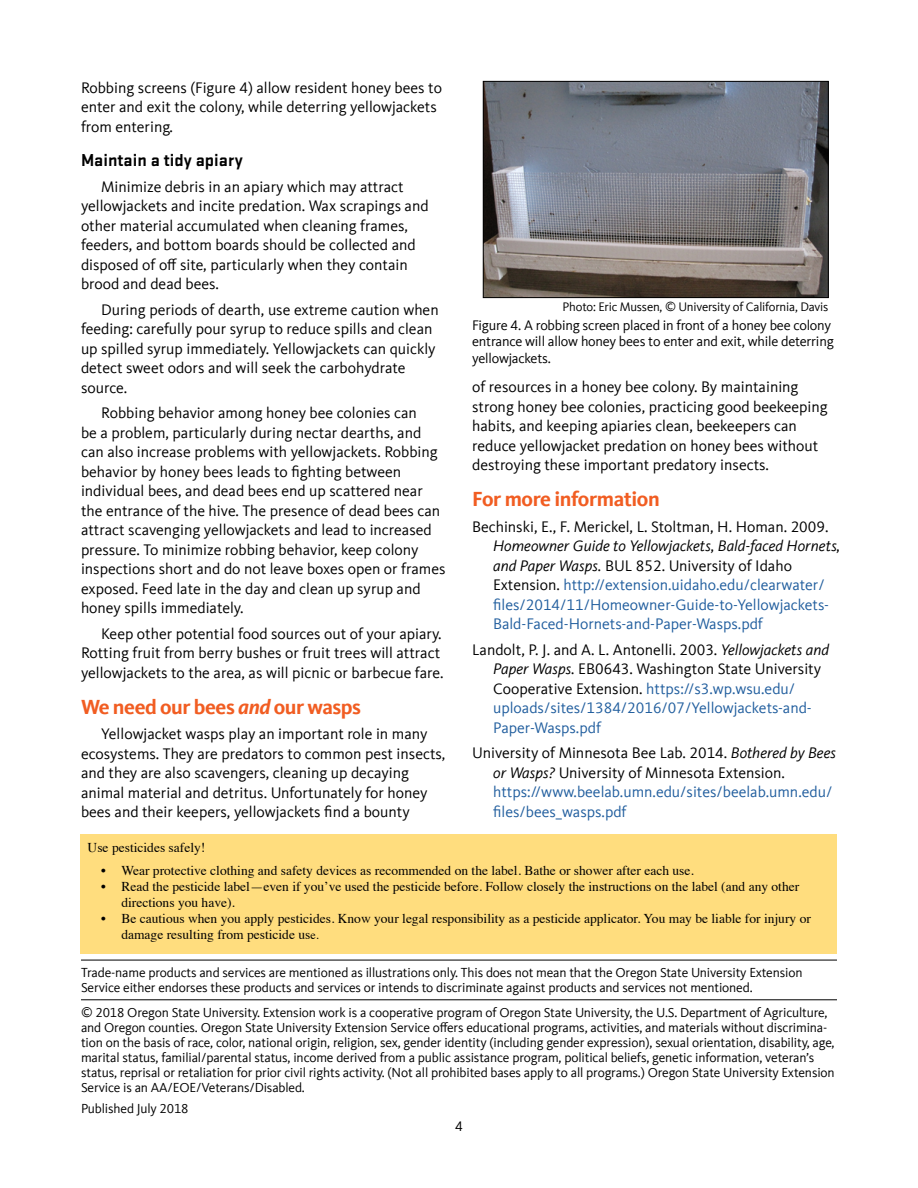
<style>
.page{position:relative;width:918px;height:1188px;background:#fff}
.page>*{position:absolute;margin:0;border:0;box-sizing:border-box;transform-origin:0 0}
.Subhead_1{font:700 21px "Kievit Offc";letter-spacing:-.02em;color:#f15d22}
.Subhead_2{font:700 18px "Stratum 2";color:#000}
.Body_text{font:15.75px/19.5px "Kievit Offc";color:#000}
.Hanging_indent{font:15.75px/19.5px "Kievit Offc";color:#215e9e}
.Hanging_indent-2{font:15.75px/19.5px "Kievit Offc";color:#000}
.t1{font:14.25px/16.5px "Kievit Offc";letter-spacing:-.015em;color:#000}
.boilerplate{font:13.5px/15px "Kievit Offc";letter-spacing:-.01em;color:#000}
.Disclaimer_pesticide{font:13.5px/16.2px "Times";color:#000}
.t2{font:12.75px "Kievit Offc";letter-spacing:-.015em;color:#000}
.s1{font-style:italic}
.s2{color:#000}
.s3{font-style:italic;color:#000}
.s4{color:#215e9e}
.s5{font-size:12px}
</style>
<div class="page">
<hr style="left:81px;top:999px;width:756px;height:1px;background:#000">
<img style="left:485px;top:83px;width:342px;height:213px">
<div style="left:483px;top:81px;width:346px;height:217px;border:1px solid #000"></div>
<hr style="left:81px;top:960px;width:756px;height:1px;background:#000">
<div style="left:80px;top:834px;width:756px;height:120px;background:#ffdd7e"></div>
<p class="Body_text" style="left:81px;top:78px;width:363px">Robbing screens (Figure 4) allow resident honey bees to enter and exit the colony, while deterring yellowjackets from entering.</p>
<h3 class="Subhead_2" style="left:81px;top:147px;width:163px">Maintain a tidy apiary</h3>
<p class="Body_text" style="left:81px;top:177px;width:349px;text-indent:20px">Minimize debris in an apiary which may attract yellowjackets and incite predation. Wax scrapings and other material accumulated when cleaning frames, feeders, and bottom boards should be collected and disposed of off site, particularly when they contain brood and dead bees.</p>
<p class="Body_text" style="left:81px;top:300px;width:359px;text-indent:20px">During periods of dearth, use extreme caution when feeding: carefully pour syrup to reduce spills and clean up spilled syrup immediately. Yellowjackets can quickly detect sweet odors and will seek the carbohydrate source.</p>
<p class="Body_text" style="left:81px;top:404px;width:366px;text-indent:20px">Robbing behavior among honey bee colonies can<br>be a problem, particularly during nectar dearths, and can also increase problems with yellowjackets. Robbing behavior by honey bees leads to fighting between individual bees, and dead bees end up scattered near the entrance of the hive. The presence of dead bees can attract scavenging yellowjackets and lead to increased pressure. To minimize robbing behavior, keep colony inspections short and do not leave boxes open or frames exposed. Feed late in the day and clean up syrup and honey spills immediately.</p>
<p class="Body_text" style="left:81px;top:624px;width:364px;text-indent:20px">Keep other potential food sources out of your apiary.<br>Rotting fruit from berry bushes or fruit trees will attract yellowjackets to the area, as will picnic or barbecue fare.</p>
<h2 class="Subhead_1" style="left:81px;top:695px;width:282px">We need our bees <span class="s1">and</span> our wasps</h2>
<p class="Body_text" style="left:81px;top:725px;width:366px;text-indent:20px">Yellowjacket wasps play an important role in many ecosystems. They are predators to common pest insects, and they are also scavengers, cleaning up decaying animal material and detritus. Unfortunately for honey bees and their keepers, yellowjackets find a bounty</p>
<p class="t2" style="left:563px;top:299px;width:267px">Photo: Eric Mussen, © University of California, Davis</p>
<p class="t1" style="left:472px;top:317px;width:363px">Figure 4. A robbing screen placed in front of a honey bee colony entrance will allow honey bees to enter and exit, while deterring yellowjackets.</p>
<p class="Body_text" style="left:472px;top:377px;width:357px">of resources in a honey bee colony. By maintaining strong honey bee colonies, practicing good beekeeping habits, and keeping apiaries clean, beekeepers can reduce yellowjacket predation on honey bees without destroying these important predatory insects.</p>
<h2 class="Subhead_1" style="left:472px;top:487px;width:189px">For more information</h2>
<p class="Hanging_indent" style="left:493px;top:517px;width:349px;text-indent:-21px"><span class="s2">Bechinski, E., F. Merickel, L. Stoltman, H. Homan. 2009.<br></span><span class="s3">Homeowner Guide to Yellowjackets, Bald-faced Hornets, and Paper Wasps.</span> <span class="s2">BUL 852. University of Idaho Extension.</span> http://extension.uidaho.edu/clearwater/ files/2014/11/Homeowner-Guide-to-Yellowjackets-Bald-Faced-Hornets-and-Paper-Wasps.pdf</p>
<p class="Hanging_indent-2" style="left:493px;top:640px;width:337px;text-indent:-21px">Landolt, P. J. and A. L. Antonelli. 2003. <span class="s1">Yellowjackets and Paper Wasps.</span> EB0643. Washington State University Cooperative Extension. <span class="s4">https://s3.wp.wsu.edu/ uploads/sites/1384/2016/07/Yellowjackets-and-Paper-Wasps.pdf</span></p>
<p class="Hanging_indent" style="left:493px;top:743px;width:344px;text-indent:-21px"><span class="s2">University of Minnesota Bee Lab. 2014.</span> <span class="s3">Bothered by Bees or Wasps?</span> <span class="s2">University of Minnesota Extension. </span>https://www.beelab.umn.edu/sites/beelab.umn.edu/ files/bees_wasps.pdf</p>
<p class="Disclaimer_pesticide" style="left:88px;top:838px;width:119px">Use pesticides safely!</p>
<p class="Disclaimer_pesticide" style="left:101px;top:861px;width:594px">• Wear protective clothing and safety devices as recommended on the label. Bathe or shower after each use.</p>
<p class="Disclaimer_pesticide" style="left:121px;top:877px;width:679px;text-indent:-20px">• Read the pesticide label—even if you’ve used the pesticide before. Follow closely the instructions on the label (and any other directions you have).</p>
<p class="Disclaimer_pesticide" style="left:121px;top:909px;width:691px;text-indent:-20px">• Be cautious when you apply pesticides. Know your legal responsibility as a pesticide applicator. You may be liable for injury or damage resulting from pesticide us<span class="s5">e.</span></p>
<p class="boilerplate" style="left:81px;top:965px;width:723px">Trade-name products and services are mentioned as illustrations only. This does not mean that the Oregon State University Extension<br>Service either endorses these products and services or intends to discriminate against products and services not mentioned.</p>
<p class="boilerplate" style="left:81px;top:1005px;width:755px">© 2018 Oregon State University. Extension work is a cooperative program of Oregon State University, the U.S. Department of Agriculture, and Oregon counties. Oregon State University Extension Service offers educational programs, activities, and materials without discrimina&shy;tion on the basis of race, color, national origin, religion, sex, gender identity (including gender expression), sexual orientation, disability, age, marital status, familial/parental status, income derived from a public assistance program, political beliefs, genetic information, veteran’s status, reprisal or retaliation for prior civil rights activity. (Not all prohibited bases apply to all programs.) Oregon State University Extension Service is an AA/EOE/Veterans/Disabled.</p>
<p class="boilerplate" style="left:81px;top:1102px;width:109px">Published July 2018</p>
<p class="t1" style="left:455px;top:1119px;width:9px">4</p>
</div>
